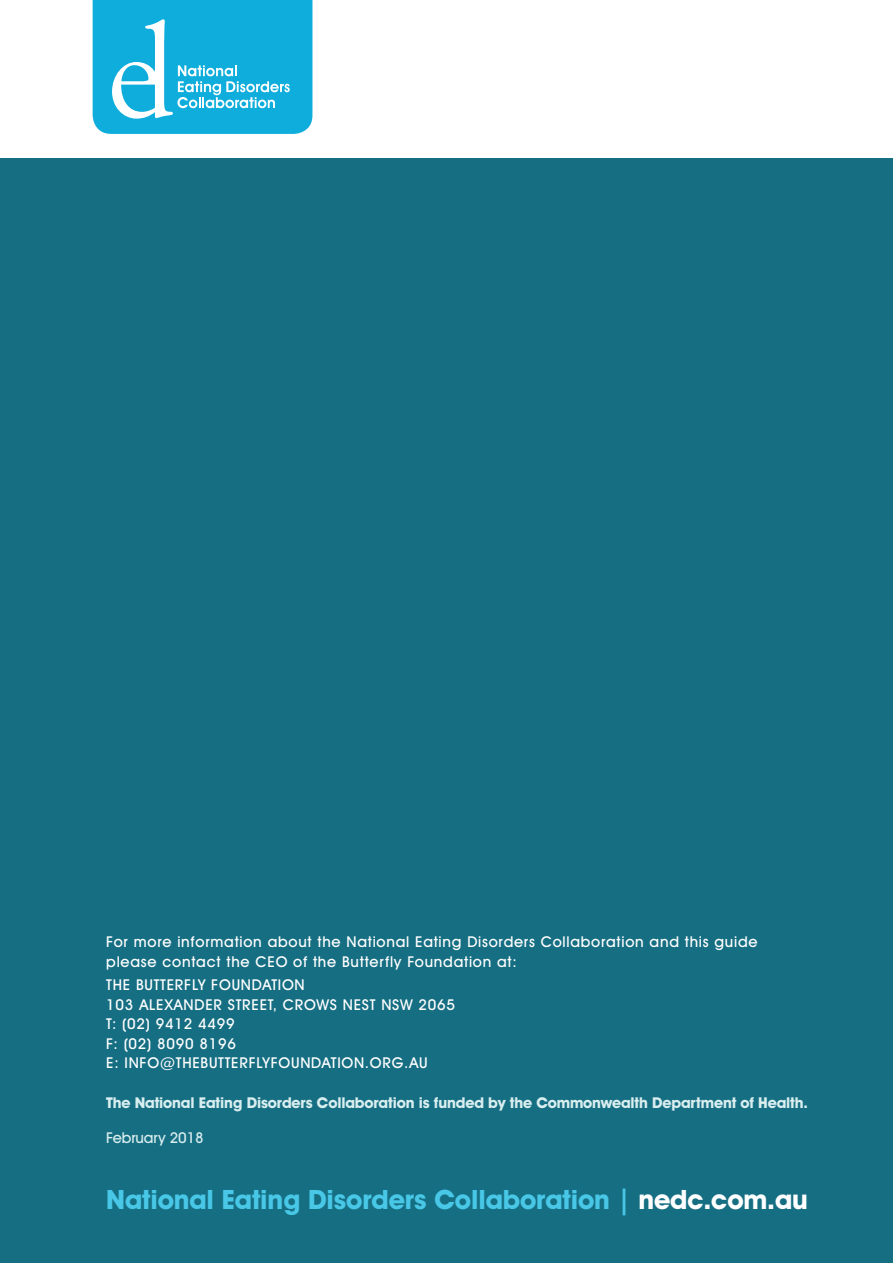
<style>
.page{position:relative;width:893px;height:1263px;background:#fff}
.page>*{position:absolute;margin:0;border:0;box-sizing:border-box;transform-origin:0 0}
.t1{font:700 26.85px "Avant Garde IT Cby BT";letter-spacing:-.005em;color:#48c7e6}
.t2{font:500 15px/19.5px "Avant Garde IT Cby BT";letter-spacing:.05em;color:#fff}
.t3{font:700 15px "Avant Garde IT Cby BT";letter-spacing:-.01em;color:#d8eeef}
.t4{font:500 15px "Avant Garde IT Cby BT";letter-spacing:-.01em;color:#d8eeef}
.s1{color:#fff}
</style>
<div class="page">
<div style="left:0;top:158px;width:893px;height:1105px;background:#166e83"></div>
<svg style="left:93px;top:0;width:219px;height:134px;background:#28b5df"></svg>
<p class="t2" style="left:106px;top:932px;width:653px">For more information about the National Eating Disorders Collaboration and this guide please contact the CEO of the Butterfly Foundation at:</p>
<p class="t2" style="left:106px;top:975px;width:350px">THE BUTTERFLY FOUNDATION<br>103 ALEXANDER STREET, CROWS NEST NSW 2065<br>T: (02) 9412 4499<br>F: (02) 8090 8196<br>E: INFO@THEBUTTERFLYFOUNDATION.ORG.AU</p>
<p class="t3" style="left:106px;top:1094px;width:703px">The National Eating Disorders Collaboration is funded by the Commonwealth Department of Health.</p>
<p class="t4" style="left:106px;top:1129px;width:99px">February 2018</p>
<h1 class="t1" style="left:106px;top:1183px;width:703px">National Eating Disorders Collaboration | <span class="s1">nedc.com.au</span></h1>
</div>
